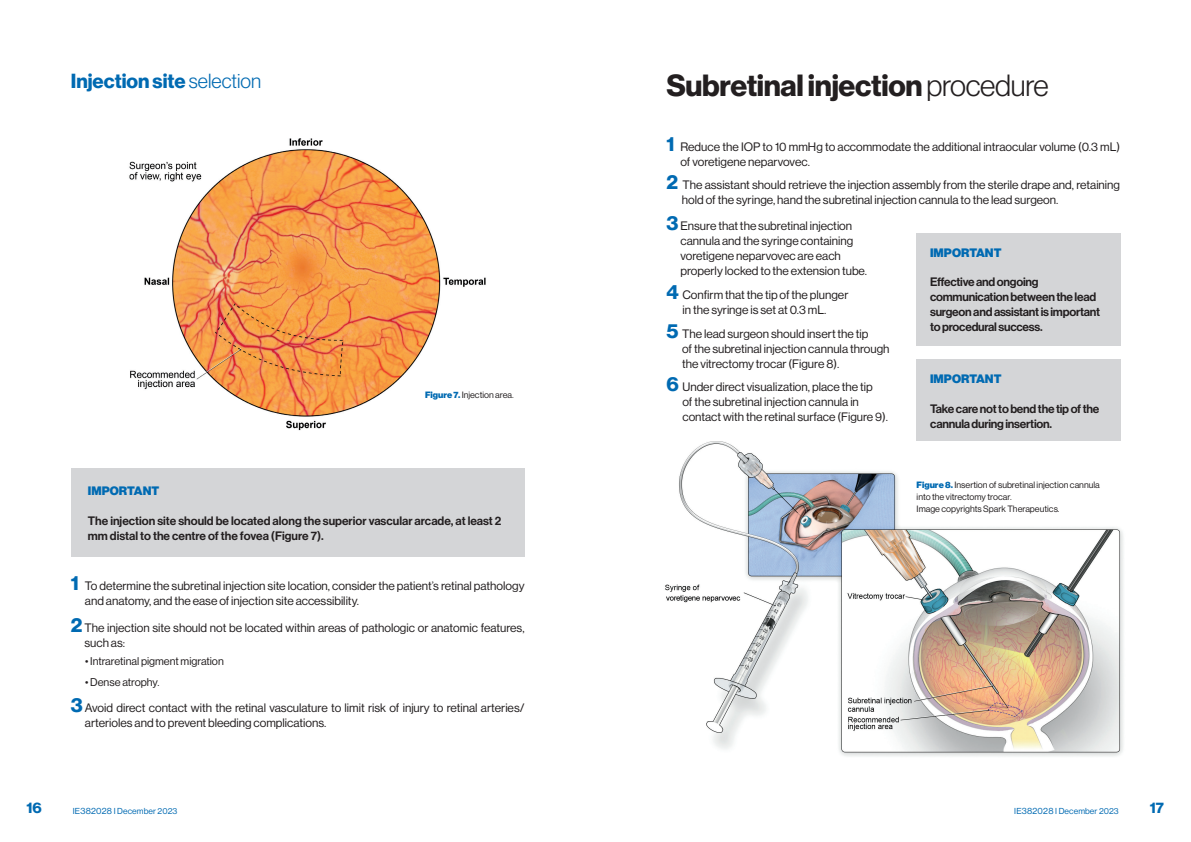
<style>
.page{position:relative;width:1191px;height:842px;background:#fff}
.page>*{position:absolute;margin:0;border:0;box-sizing:border-box;transform-origin:0 0}
.t1{font:700 30px "Volta Modern Display 75";letter-spacing:-.01em;color:#231f20}
.t2{font:700 20px "Volta Modern Display 75";color:#006ab2}
.t3{font:700 15px "Volta Modern Display 75";color:#006ab2}
.t4{font:12px/15px "Volta Modern Display 55 Roman";color:#231f20}
.t5{font:500 12px/15px "Volta Modern Display 65";letter-spacing:-.02em;color:#231f20}
.t6{font:500 12px/15px "Volta Modern Display 65";color:#231f20}
.t7{font:900 12px "Volta Modern Display 95";color:#006ab2}
.t8{font:11px "Volta Modern Display 55 Roman";color:#231f20}
.t9{font:9px/12px "Volta Modern Display 55 Roman";color:#231f20}
.Style_de_paragraphe_1{font:8.5px "Volta Modern Display 55 Roman";letter-spacing:.015em;color:#006ab2}
.s1{font-family:"Volta Modern Display 45";font-weight:300}
.s2{font-family:"Volta Modern Display 95";font-weight:900;color:#006ab2}
.s3{font-family:"Volta Modern Display 75";font-weight:700;font-size:20px;color:#006ab2}
</style>
<div class="page">
<img style="left:129px;top:138px;width:357px;height:293px">
<div style="left:71px;top:468px;width:453px;height:88px;background:#d4d5d7"></div>
<div style="left:916px;top:233px;width:204px;height:112px;background:#d4d5d7"></div>
<div style="left:916px;top:359px;width:204px;height:83px;background:#d4d5d7"></div>
<img style="left:665px;top:442px;width:458px;height:315px">
<p class="t2" style="left:71px;top:69px;width:192px">Injection site <span class="s1">selection</span></p>
<p class="t9" style="left:425px;top:389px;width:90px"><span class="s2">Figure 7.</span> Injection area.</p>
<p class="t7" style="left:88px;top:484px;width:73px">IMPORTANT</p>
<p class="t6" style="left:88px;top:513px;width:415px">The injection site should be located along the superior vascular arcade, at least 2 mm distal to the centre of the fovea (Figure 7).</p>
<p class="t4" style="left:85px;top:579px;width:441px;text-indent:-14px"><span class="s3">1</span> To determine the subretinal injection site location, consider the patient’s retinal pathology and anatomy, and the ease of injection site accessibility.</p>
<p class="t4" style="left:85px;top:620px;width:441px;text-indent:-14px"><span class="s3">2</span> The injection site should not be located within areas of pathologic or anatomic features, such as:</p>
<p class="t8" style="left:85px;top:655px;width:140px">• Intraretinal pigment migration</p>
<p class="t8" style="left:85px;top:676px;width:76px">• Dense atrophy.</p>
<p class="t4" style="left:85px;top:701px;width:441px;text-indent:-14px"><span class="s3">3</span> Avoid direct contact with the retinal vasculature to limit risk of injury to retinal arteries/ arterioles and to prevent bleeding complications.</p>
<p class="t1" style="left:666px;top:68px;width:384px">Subretinal injection <span class="s1">procedure</span></p>
<p class="t4" style="left:680px;top:139px;width:441px;text-indent:-14px"><span class="s3">1</span> Reduce the IOP to 10 mmHg to accommodate the additional intraocular volume (0.3 mL) of voretigene neparvovec.</p>
<p class="t4" style="left:682px;top:177px;width:440px;text-indent:-16px"><span class="s3">2</span> The assistant should retrieve the injection assembly from the sterile drape and, retaining hold of the syringe, hand the subretinal injection cannula to the lead surgeon.</p>
<p class="t4" style="left:680px;top:219px;width:188px;text-indent:-14px"><span class="s3">3</span> Ensure that the subretinal injection cannula and the syringe containing voretigene neparvovec are each properly locked to the extension tube.</p>
<p class="t4" style="left:666px;top:287px;width:184px;text-align:center"><span class="s3">4</span> Confirm that the tip of the plunger in the syringe is set at 0.3 mL.</p>
<p class="t4" style="left:682px;top:326px;width:209px;text-indent:-16px"><span class="s3">5</span> The lead surgeon should insert the tip<br>of the subretinal injection cannula through the vitrectomy trocar (Figure 8).</p>
<p class="t4" style="left:682px;top:379px;width:207px;text-indent:-16px"><span class="s3">6</span> Under direct visualization, place the tip<br>of the subretinal injection cannula in contact with the retinal surface (Figure 9).</p>
<p class="t7" style="left:930px;top:246px;width:73px">IMPORTANT</p>
<p class="t5" style="left:930px;top:275px;width:171px">Effective and ongoing communication between the lead surgeon and assistant is important to procedural success.</p>
<p class="t7" style="left:930px;top:372px;width:73px">IMPORTANT</p>
<p class="t5" style="left:930px;top:401px;width:171px">Take care not to bend the tip of the cannula during insertion.</p>
<p class="t9" style="left:916px;top:479px;width:185px"><span class="s2">Figure 8.</span> Insertion of subretinal injection cannula into the vitrectomy trocar.</p>
<p class="t9" style="left:916px;top:503px;width:144px">Image copyrights Spark Therapeutics.</p>
<p class="t3" style="left:26px;top:799px;width:17px">16</p>
<p class="t3" style="left:1149px;top:799px;width:16px">17</p>
<p class="Style_de_paragraphe_1" style="left:73px;top:806px;width:106px">IE382028 I December 2023</p>
<p class="Style_de_paragraphe_1" style="left:1014px;top:806px;width:106px">IE382028 I December 2023</p>
</div>
